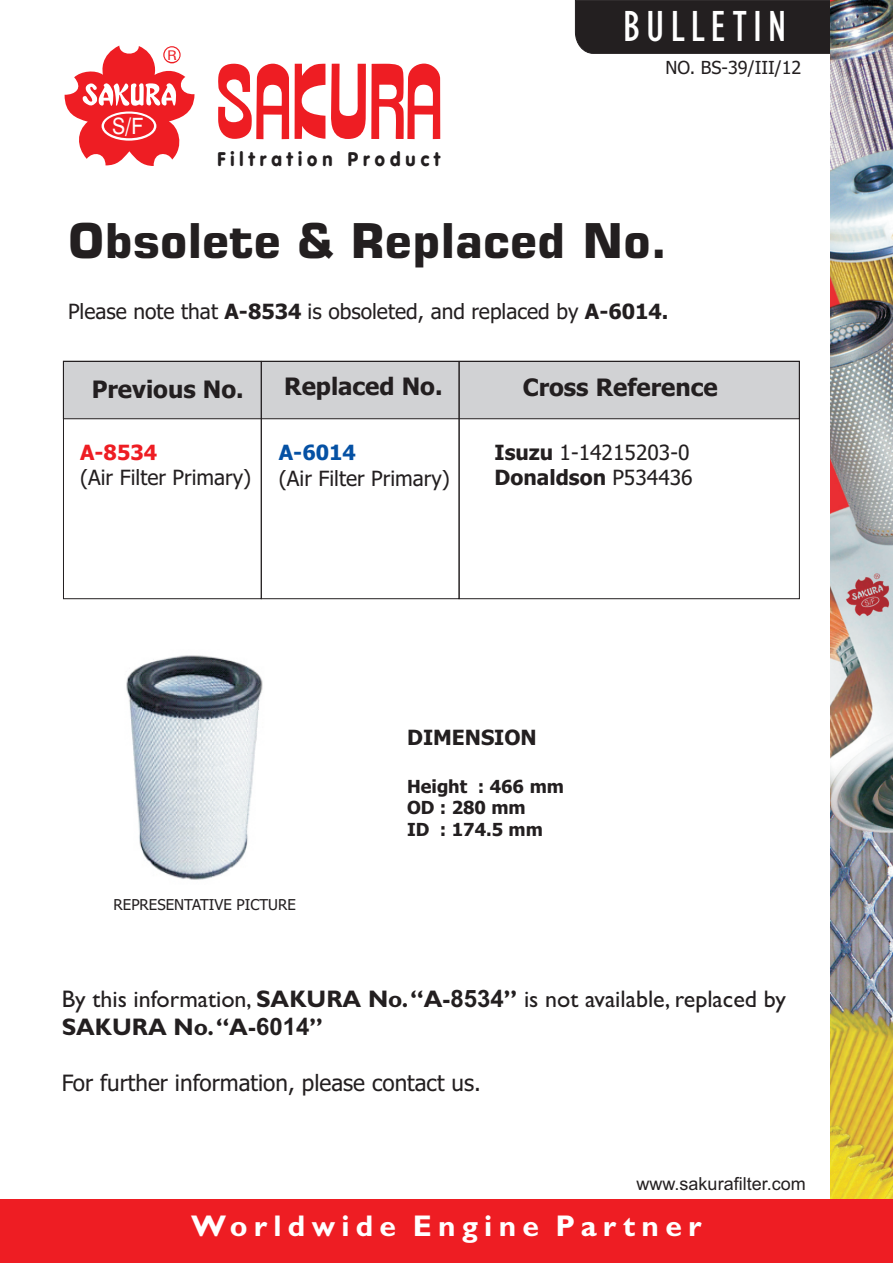
<style>
.page{position:relative;width:893px;height:1263px;background:#fff}
.page>*{position:absolute;margin:0;border:0;box-sizing:border-box;transform-origin:0 0}
.t1{font:700 48px "Square 721 BT";color:#231f20}
.t2{font:condensed 45px "Gill Sans";letter-spacing:.135em;color:#fff}
.t3{font:700 30px "Gill Sans";letter-spacing:.21em;color:#fff}
.t4{font:24px/27.9px "Gill Sans";color:#231f20}
.t5{font:700 24px "Tahoma";color:#231f20}
.t6{font:22.5px "Tahoma";color:#231f20}
.t7{font:22.5px "Swiss 721 BT";color:#fff;scale:.9 1}
.t8{font:21px/25.3px "Tahoma";color:#231f20}
.t9{font:700 21px "Tahoma";color:#231f20}
.t10{font:700 21px "Tahoma";color:#ee1d23}
.t11{font:700 21px "Tahoma";color:#0551a4}
.t12{font:900 19.5px "VAG Rounded";letter-spacing:.28em;color:#231f20;scale:.94 1}
.t13{font:700 18px/21.8px "Tahoma";color:#231f20}
.t14{font:18px "Arial";color:#231f20}
.t15{font:18px "Tahoma";color:#231f20}
.t16{font:15px "Tahoma";color:#231f20}
.t17{font:condensed 12.75px "Swiss 721 BT";color:#ee1d23;scale:1.28 1}
.s1{font-weight:700}
.s2{font-family:"Arial";font-weight:700}
</style>
<div class="page">
<div style="left:575px;top:0;width:256px;height:54px;background:#231f20"></div>
<img style="left:831px;top:0;width:62px;height:1199px">
<svg style="left:65px;top:46px;width:130px;height:120px"></svg>
<svg style="left:295px;top:64px;width:30px;height:75px"></svg>
<svg style="left:218px;top:63px;width:71px;height:76px"></svg>
<svg style="left:331px;top:64px;width:109px;height:75px"></svg>
<div style="left:0;top:1199px;width:893px;height:64px;background:#ee1d23"></div>
<div style="left:65px;top:361px;width:735px;height:58px;background:#d1d2d4"></div>
<div style="left:63px;top:361px;width:198px;height:238px;border:1px solid #231f20"></div>
<div style="left:261px;top:361px;width:198px;height:238px;border:1px solid #231f20"></div>
<div style="left:459px;top:361px;width:340px;height:238px;border:1px solid #231f20"></div>
<img style="left:126px;top:655px;width:137px;height:225px">
<p class="t7" style="left:112px;top:117px;width:36px">S/F</p>
<p class="t17" style="left:168px;top:50px;width:9px">R</p>
<p class="t12" style="left:217px;top:151px;width:239px">Filtration Product</p>
<h2 class="t2" style="left:623px;top:10px;width:165px">BULLETIN</h2>
<p class="t15" style="left:665px;top:60px;width:137px">NO. BS-39/III/12</p>
<h1 class="t1" style="left:68px;top:221px;width:601px">Obsolete &amp; Replaced No.</h1>
<p class="t8" style="left:68px;top:301px;width:602px">Please note that <span class="s1">A-8534</span> is obsoleted, and replaced by <span class="s1">A-6014.</span></p>
<p class="t5" style="left:92px;top:380px;width:153px">Previous No.</p>
<p class="t5" style="left:284px;top:376px;width:160px">Replaced No.</p>
<p class="t5" style="left:523px;top:378px;width:197px">Cross Reference</p>
<p class="t10" style="left:80px;top:444px;width:78px">A-8534</p>
<p class="t8" style="left:80px;top:467px;width:173px">(Air Filter Primary)</p>
<p class="t11" style="left:279px;top:444px;width:78px">A-6014</p>
<p class="t8" style="left:279px;top:467px;width:173px">(Air Filter Primary)</p>
<p class="t8" style="left:495px;top:441px;width:200px"><span class="s1">Isuzu</span> 1-14215203-0<br><span class="s1">Donaldson</span> P534436</p>
<p class="t9" style="left:407px;top:729px;width:131px">DIMENSION</p>
<p class="t13" style="left:407px;top:777px;width:158px">Height : 466 mm<br>OD : 280 mm<br>ID : 174.5 mm</p>
<p class="t16" style="left:114px;top:898px;width:184px">REPRESENTATIVE PICTURE</p>
<p class="t4" style="left:62px;top:988px;width:726px">By this information, <span class="s1">SAKURA No.“A-</span><span class="s2">8534</span><span class="s1">”</span> is not available, replaced by<br><span class="s1">SAKURA No.“A-</span><span class="s2">6014</span><span class="s1">”</span></p>
<p class="t6" style="left:62px;top:1073px;width:421px">For further information, please contact us.</p>
<p class="t14" style="left:637px;top:1176px;width:171px">www.sakurafilter.com</p>
<h3 class="t3" style="left:191px;top:1215px;width:512px">Worldwide Engine Partner</h3>
</div>
